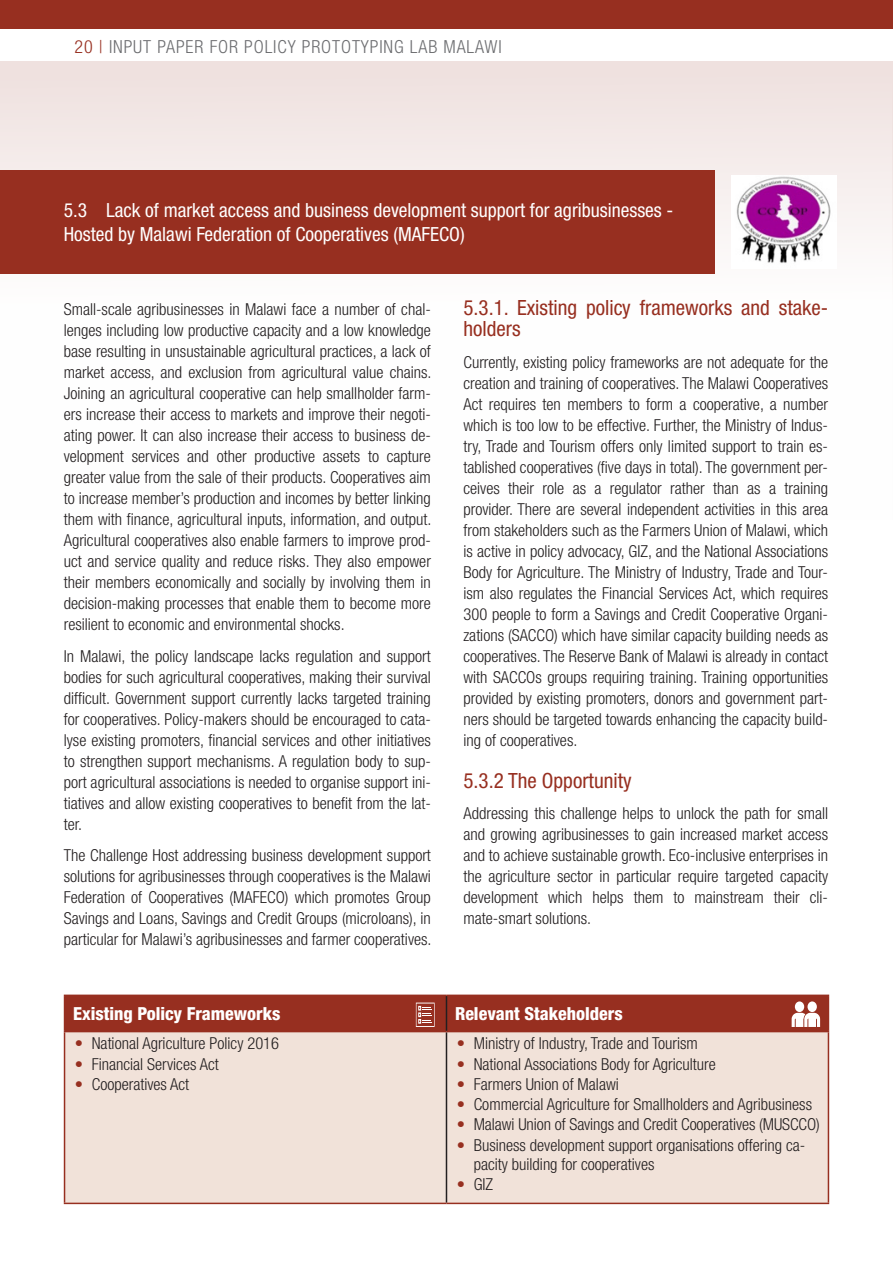
<style>
.page{position:relative;width:893px;height:1263px;background:#fff}
.page>*{position:absolute;margin:0;border:0;box-sizing:border-box;transform-origin:0 0}
.p_text{font:condensed 21px/21px "Helvetica Neue LT Std";color:#972f20}
.h2_-no_number{font:condensed 19.5px/23.4px "Helvetica Neue LT Std";color:#fff}
.Legende{font:800 condensed 18px "Helvetica Neue LT Std";color:#fff}
.t1{font:300 condensed 18px "Helvetica Neue LT Std";letter-spacing:.05em;color:#6c6d70}
.p_text-2{font:300 condensed 16.5px/21px "Helvetica Neue LT Std";color:#231f20;text-align:justify}
.s1{color:#972f20}
.s2{font-stretch:normal;color:#972f20}
</style>
<div class="page">
<div style="left:0;top:0;width:893px;height:29px;background:#972f20"></div>
<div style="left:0;top:62px;width:893px;height:458px;background:linear-gradient(to bottom,#f1e4e3,#fff)"></div>
<hr style="left:891px;top:62px;width:2px;height:458px;background:#efe1df">
<div style="left:0;top:170px;width:714px;height:104px;background:#972f20"></div>
<div style="left:65px;top:1032px;width:763px;height:170px;background:#f1e2d9"></div>
<hr style="left:446px;top:1032px;width:1px;height:170px;background:#231f20">
<hr style="left:64px;top:1031px;width:382px;height:1px;background:#972f20">
<hr style="left:446px;top:1031px;width:383px;height:1px;background:#972f20">
<hr style="left:64px;top:994px;width:382px;height:2px;background:#972f20">
<hr style="left:64px;top:996px;width:1px;height:35px;background:#972f20">
<hr style="left:446px;top:994px;width:383px;height:2px;background:#972f20">
<hr style="left:828px;top:996px;width:1px;height:35px;background:#972f20">
<hr style="left:64px;top:1032px;width:1px;height:170px;background:#972f20">
<hr style="left:828px;top:1032px;width:1px;height:170px;background:#972f20">
<hr style="left:64px;top:1202px;width:382px;height:2px;background:#972f20">
<hr style="left:446px;top:1202px;width:383px;height:2px;background:#972f20">
<div style="left:65px;top:995px;width:763px;height:36px;background:#972f20"></div>
<div style="left:795px;top:1001px;width:9px;height:11px;background:#fff;border-radius:50%"></div>
<div style="left:807px;top:1001px;width:10px;height:11px;background:#fff;border-radius:50%"></div>
<img style="left:731px;top:175px;width:105px;height:94px">
<p class="t1" style="left:75px;top:36px;width:429px"><span class="s1">20 |</span> INPUT PAPER FOR POLICY PROTOTYPING LAB MALAWI</p>
<h2 class="h2_-no_number" style="left:64px;top:198px;width:611px">5.3 Lack of market access and business development support for agribusinesses -<br>Hosted by Malawi Federation of Cooperatives (MAFECO)</h2>
<p class="p_text-2" style="left:64px;top:299px;width:369px">Small-scale agribusinesses in Malawi face a number of chal&shy;lenges including low productive capacity and a low knowledge base resulting in unsustainable agricultural practices, a lack of market access, and exclusion from agricultural value chains.<br>Joining an agricultural cooperative can help smallholder farm&shy;ers increase their access to markets and improve their negoti&shy;ating power. It can also increase their access to business de&shy;velopment services and other productive assets to capture greater value from the sale of their products. Cooperatives aim to increase member’s production and incomes by better linking them with finance, agricultural inputs, information, and output.<br>Agricultural cooperatives also enable farmers to improve prod&shy;uct and service quality and reduce risks. They also empower their members economically and socially by involving them in decision-making processes that enable them to become more resilient to economic and environmental shocks.</p>
<p class="p_text-2" style="left:64px;top:645px;width:369px">In Malawi, the policy landscape lacks regulation and support bodies for such agricultural cooperatives, making their survival difficult. Government support currently lacks targeted training for cooperatives. Policy-makers should be encouraged to cata&shy;lyse existing promoters, financial services and other initiatives to strengthen support mechanisms. A regulation body to sup&shy;port agricultural associations is needed to organise support ini&shy;tiatives and allow existing cooperatives to benefit from the lat&shy;ter.</p>
<p class="p_text-2" style="left:64px;top:845px;width:369px">The Challenge Host addressing business development support solutions for agribusinesses through cooperatives is the Malawi Federation of Cooperatives (MAFECO) which promotes Group Savings and Loans, Savings and Credit Groups (microloans), in particular for Malawi’s agribusinesses and farmer cooperatives.</p>
<p class="p_text" style="left:463px;top:297px;width:366px">5.3.1. Existing policy frameworks and stake&shy;holders</p>
<p class="p_text-2" style="left:463px;top:351px;width:366px">Currently, existing policy frameworks are not adequate for the creation and training of cooperatives. The Malawi Cooperatives Act requires ten members to form a cooperative, a number which is too low to be effective. Further, the Ministry of Indus&shy;try, Trade and Tourism offers only limited support to train es&shy;tablished cooperatives (five days in total). The government per&shy;ceives their role as a regulator rather than as a training provider. There are several independent activities in this area from stakeholders such as the Farmers Union of Malawi, which is active in policy advocacy, GIZ, and the National Associations Body for Agriculture. The Ministry of Industry, Trade and Tour&shy;ism also regulates the Financial Services Act, which requires 300 people to form a Savings and Credit Cooperative Organi&shy;zations (SACCO) which have similar capacity building needs as cooperatives. The Reserve Bank of Malawi is already in contact with SACCOs groups requiring training. Training opportunities provided by existing promoters, donors and government part&shy;ners should be targeted towards enhancing the capacity build&shy;ing of cooperatives.</p>
<p class="p_text" style="left:463px;top:769px;width:170px">5.3.2 The Opportunity</p>
<p class="p_text-2" style="left:463px;top:803px;width:366px">Addressing this challenge helps to unlock the path for small and growing agribusinesses to gain increased market access and to achieve sustainable growth. Eco-inclusive enterprises in the agriculture sector in particular require targeted capacity development which helps them to mainstream their cli&shy;mate-smart solutions.</p>
<p class="Legende" style="left:73px;top:1002px;width:209px">Existing Policy Frameworks</p>
<p class="Legende" style="left:455px;top:1002px;width:169px">Relevant Stakeholders</p>
<p class="p_text-2" style="left:75px;top:1033px;width:206px"><span class="s2">•</span> National Agriculture Policy 2016</p>
<p class="p_text-2" style="left:75px;top:1053px;width:145px"><span class="s2">•</span> Financial Services Act</p>
<p class="p_text-2" style="left:75px;top:1073px;width:116px"><span class="s2">•</span> Cooperatives Act</p>
<p class="p_text-2" style="left:457px;top:1033px;width:243px"><span class="s2">•</span> Ministry of Industry, Trade and Tourism</p>
<p class="p_text-2" style="left:457px;top:1053px;width:261px"><span class="s2">•</span> National Associations Body for Agriculture</p>
<p class="p_text-2" style="left:457px;top:1073px;width:164px"><span class="s2">•</span> Farmers Union of Malawi</p>
<p class="p_text-2" style="left:457px;top:1094px;width:357px"><span class="s2">•</span> Commercial Agriculture for Smallholders and Agribusiness</p>
<p class="p_text-2" style="left:457px;top:1114px;width:365px"><span class="s2">•</span> Malawi Union of Savings and Credit Cooperatives (MUSCCO)</p>
<p class="p_text-2" style="left:474px;top:1135px;width:333px;line-height:18.9px;text-indent:-17px"><span class="s2">•</span> Business development support organisations offering ca&shy;pacity building for cooperatives</p>
<p class="p_text-2" style="left:457px;top:1173px;width:38px"><span class="s2">•</span> GIZ</p>
</div>
